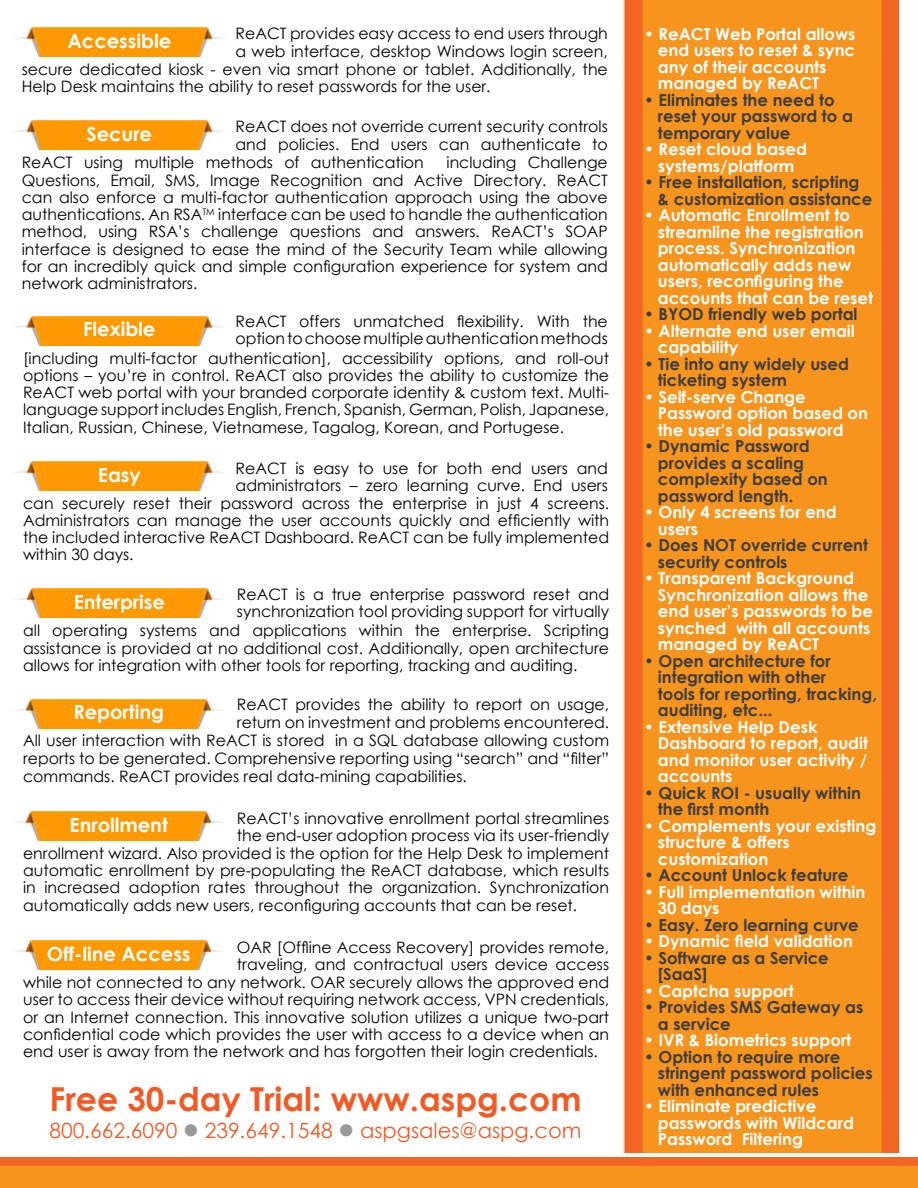
<style>
.page{position:relative;width:918px;height:1188px;background:#fff}
.page>*{position:absolute;margin:0;border:0;box-sizing:border-box;transform-origin:0 0}
.t1{font:700 33px "Century Gothic";color:#f15a25}
.t2{font:21px "Century Gothic";color:#f15a25}
.t3{font:700 19.5px "Century Gothic";color:#fff}
.t4{font:700 16.5px/16.5px "Century Gothic";color:#fff}
.t5{font:700 16.5px/16.5px "Century Gothic";color:#3d3d3d}
.t6{font:700 16.5px/16.5px "Century Gothic";color:#3e3d3d}
.t7{font:700 16.5px/16.5px "Century Gothic";color:#403d39}
.t8{font:15.75px/17.2px "Century Gothic";color:#000}
.s1{color:#999}
.s2{color:#413c3e}
.s3{color:#3d3d3d}
</style>
<div class="page">
<img style="left:0;top:1158px;width:918px;height:30px">
<img style="left:622px;top:0;width:277px;height:1120px">
<img style="left:622px;top:111px;width:276px;height:91px">
<img style="left:15px;top:28px;width:209px;height:29px">
<img style="left:15px;top:121px;width:209px;height:28px">
<img style="left:16px;top:316px;width:207px;height:29px">
<img style="left:15px;top:462px;width:209px;height:29px">
<img style="left:15px;top:589px;width:209px;height:29px">
<img style="left:15px;top:700px;width:207px;height:28px">
<img style="left:14px;top:812px;width:209px;height:29px">
<img style="left:14px;top:941px;width:209px;height:29px">
<img style="left:622px;top:1120px;width:277px;height:32px">
<img style="left:622px;top:23px;width:277px;height:88px">
<p class="t3" style="left:67px;top:26px;width:105px">Accessible</p>
<p class="t8" style="left:236px;top:25px;width:374px">ReACT provides easy access to end users through</p>
<p class="t8" style="left:236px;top:42px;width:374px">a web interface, desktop Windows login screen,</p>
<p class="t8" style="left:22px;top:60px;width:588px">secure dedicated kiosk - even via smart phone or tablet. Additionally, the</p>
<p class="t8" style="left:22px;top:77px;width:470px">Help Desk maintains the ability to reset passwords for the user.</p>
<p class="t8" style="left:236px;top:118px;width:374px">ReACT does not override current security controls and policies. End users can authenticate to</p>
<p class="t8" style="left:22px;top:154px;width:404px">ReACT using multiple methods of authentication</p>
<p class="t3" style="left:87px;top:119px;width:67px">Secure</p>
<p class="t8" style="left:22px;top:154px;width:588px;text-align:justify;text-indent:425px">including Challenge Questions, Email, SMS, Image Recognition and Active Directory. ReACT can also enforce a multi-factor authentication approach using the above authentications. An RSA<sup>TM</sup> interface can be used to handle the authentication method, using RSA’s challenge questions and answers. ReACT’s SOAP interface is designed to ease the mind of the Security Team while allowing for an incredibly quick and simple configuration experience for system and network administrators.</p>
<p class="t8" style="left:236px;top:313px;width:374px">ReACT offers unmatched flexibility. With the option to choose multiple authentication methods</p>
<p class="t8" style="left:23px;top:349px;width:588px;text-align:justify">[including multi-factor authentication], accessibility options, and roll-out options – you’re in control. ReACT also provides the ability to customize the ReACT web portal with your branded corporate identity &amp; custom text. Multi&shy;language support includes English, French, Spanish, German, Polish, Japanese, Italian, Russian, Chinese, Vietnamese, Tagalog, Korean, and Portugese.</p>
<p class="t8" style="left:236px;top:459px;width:374px">ReACT is easy to use for both end users and</p>
<p class="t8" style="left:236px;top:477px;width:374px">administrators – zero learning curve. End users</p>
<p class="t8" style="left:23px;top:494px;width:588px">can securely reset their password across the enterprise in just 4 screens.</p>
<p class="t8" style="left:23px;top:511px;width:588px">Administrators can manage the user accounts quickly and efficiently with</p>
<p class="t8" style="left:23px;top:529px;width:588px">the included interactive ReACT Dashboard. ReACT can be fully implemented</p>
<p class="t8" style="left:23px;top:546px;width:112px">within 30 days.</p>
<p class="t8" style="left:237px;top:586px;width:374px">ReACT is a true enterprise password reset and synchronization tool providing support for virtually</p>
<p class="t8" style="left:23px;top:622px;width:588px;text-align:justify">all operating systems and applications within the enterprise. Scripting assistance is provided at no additional cost. Additionally, open architecture allows for integration with other tools for reporting, tracking and auditing.</p>
<p class="t8" style="left:237px;top:696px;width:374px">ReACT provides the ability to report on usage,</p>
<p class="t8" style="left:237px;top:714px;width:374px">return on investment and problems encountered.</p>
<p class="t8" style="left:23px;top:732px;width:588px">All user interaction with ReACT is stored in a SQL database allowing custom</p>
<p class="t8" style="left:23px;top:749px;width:588px">reports to be generated. Comprehensive reporting using “search” and “filter”</p>
<p class="t8" style="left:23px;top:767px;width:445px">commands. ReACT provides real data-mining capabilities.</p>
<p class="t3" style="left:83px;top:315px;width:74px">Flexible</p>
<p class="t3" style="left:98px;top:460px;width:44px">Easy</p>
<p class="t3" style="left:74px;top:587px;width:93px">Enterprise</p>
<p class="t3" style="left:73px;top:698px;width:92px">Reporting</p>
<p class="t3" style="left:70px;top:810px;width:100px">Enrollment</p>
<p class="t8" style="left:237px;top:809px;width:374px">ReACT’s innovative enrollment portal streamlines</p>
<p class="t8" style="left:237px;top:826px;width:374px">the end-user adoption process via its user-friendly</p>
<p class="t8" style="left:23px;top:844px;width:588px">enrollment wizard. Also provided is the option for the Help Desk to implement</p>
<p class="t8" style="left:23px;top:862px;width:588px">automatic enrollment by pre-populating the ReACT database, which results</p>
<p class="t8" style="left:23px;top:879px;width:588px">in increased adoption rates throughout the organization. Synchronization</p>
<p class="t8" style="left:23px;top:897px;width:556px">automatically adds new users, reconfiguring accounts that can be reset.</p>
<p class="t3" style="left:47px;top:939px;width:145px">Off-line Access</p>
<p class="t8" style="left:237px;top:938px;width:374px">OAR [Offline Access Recovery] provides remote,</p>
<p class="t8" style="left:237px;top:955px;width:374px">traveling, and contractual users device access</p>
<p class="t8" style="left:23px;top:974px;width:588px">while not connected to any network. OAR securely allows the approved end</p>
<p class="t8" style="left:23px;top:991px;width:588px">user to access their device without requiring network access, VPN credentials,</p>
<p class="t8" style="left:23px;top:1008px;width:588px">or an Internet connection. This innovative solution utilizes a unique two-part</p>
<p class="t8" style="left:23px;top:1025px;width:588px">confidential code which provides the user with access to a device when an</p>
<p class="t8" style="left:23px;top:1043px;width:576px">end user is away from the network and has forgotten their login credentials.</p>
<h1 class="t1" style="left:50px;top:1074px;width:533px">Free 30-day Trial: www.aspg.com</h1>
<h2 class="t2" style="left:49px;top:1115px;width:534px">800.662.6090 <span class="s1">●</span> 239.649.1548 <span class="s1">●</span> aspgsales@aspg.com</h2>
<p class="t4" style="left:658px;top:25px;width:199px;text-indent:-14px">• ReACT Web Portal allows end users to reset &amp; sync any of their accounts managed by ReACT</p>
<p class="t5" style="left:658px;top:91px;width:197px;text-indent:-14px">• Eliminates the need to reset your password to a temporary value</p>
<p class="t4" style="left:644px;top:140px;width:165px;text-align:center">• Reset cloud based systems/platform</p>
<p class="t7" style="left:658px;top:173px;width:216px;text-indent:-14px">• Free installation, scripting &amp; customization assistance</p>
<p class="t4" style="left:658px;top:206px;width:217px;text-indent:-14px">• Automatic Enrollment to streamline the registration process. Synchronization automatically adds new users, reconfiguring the accounts that can be reset</p>
<p class="t6" style="left:644px;top:305px;width:215px">• BYOD friendly web portal</p>
<p class="t4" style="left:658px;top:322px;width:199px;text-indent:-14px">• Alternate end user email capability</p>
<p class="t5" style="left:658px;top:355px;width:193px;text-indent:-14px">• Tie into any widely used ticketing system</p>
<p class="t4" style="left:658px;top:388px;width:212px;text-indent:-14px">• Self-serve Change<br>Password option based on the user’s old password</p>
<p class="t6" style="left:658px;top:437px;width:171px;text-indent:-14px">• Dynamic Password provides a scaling complexity based on password length.</p>
<p class="t4" style="left:658px;top:503px;width:180px;text-indent:-14px">• Only 4 screens for end users</p>
<p class="t5" style="left:658px;top:536px;width:212px;text-indent:-14px">• Does NOT override current security controls</p>
<p class="t4" style="left:658px;top:569px;width:217px;text-indent:-14px">• Transparent Background<br>Synchronization allows the end user’s passwords to be synched with all accounts managed by ReACT</p>
<p class="t5" style="left:658px;top:652px;width:221px;text-indent:-14px">• Open architecture for integration with other<br>tools for reporting, tracking, auditing, etc...</p>
<p class="t4" style="left:658px;top:718px;width:212px;text-indent:-14px">• Extensive Help Desk<br>Dashboard to report, audit and monitor user activity / accounts</p>
<p class="t5" style="left:658px;top:784px;width:205px;text-indent:-14px">• Quick ROI - usually within the first month</p>
<p class="t4" style="left:658px;top:817px;width:220px;text-indent:-14px">• Complements your existing structure &amp; offers customization</p>
<p class="t5" style="left:644px;top:866px;width:206px">• Account Unlock feature</p>
<p class="t4" style="left:658px;top:883px;width:209px;text-indent:-14px">• Full implementation within<br>30 days</p>
<p class="t5" style="left:644px;top:916px;width:216px">• Easy. Zero learning curve</p>
<p class="t4" style="left:644px;top:932px;width:210px">• Dynamic field validation</p>
<p class="t6" style="left:658px;top:949px;width:172px;text-indent:-14px"><span class="s2">•</span> Software as a Service [SaaS]</p>
<p class="t4" style="left:644px;top:982px;width:151px">• Captcha support</p>
<p class="t6" style="left:658px;top:998px;width:207px;text-indent:-14px"><span class="s3">•</span> Provides SMS Gateway as a service</p>
<p class="t4" style="left:644px;top:1031px;width:209px">• IVR &amp; Biometrics support</p>
<p class="t6" style="left:658px;top:1048px;width:216px;text-indent:-14px">• Option to require more stringent password policies with enhanced rules</p>
<p class="t4" style="left:658px;top:1097px;width:198px;text-indent:-14px">• Eliminate predictive passwords with Wildcard<br>Password Filtering</p>
</div>
